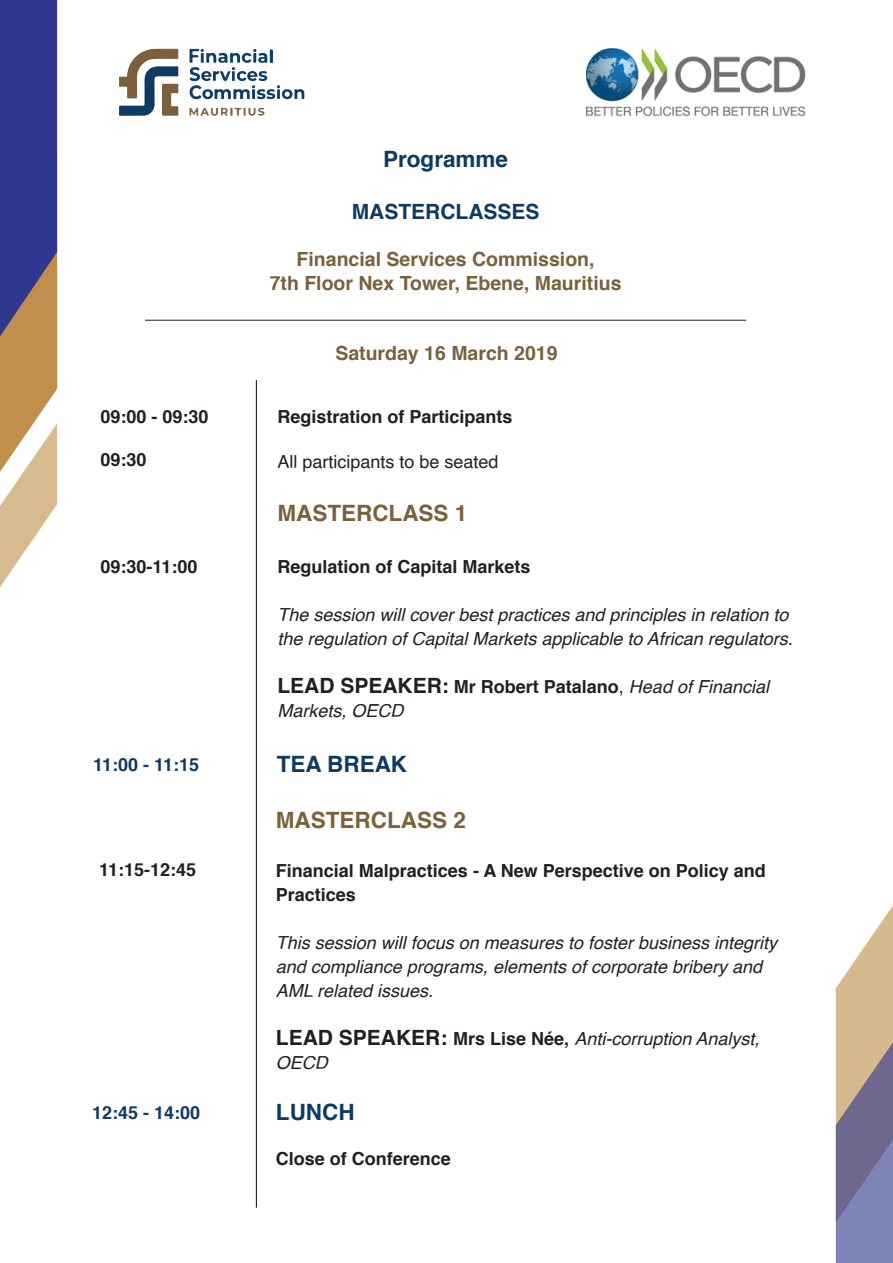
<style>
.page{position:relative;width:893px;height:1263px;background:#fff}
.page>*{position:absolute;margin:0;border:0;box-sizing:border-box;transform-origin:0 0}
.t1{font:700 22.5px "Helvetica";color:#7b613b}
.t2{font:700 22.5px "Helvetica";color:#0f3a62}
.t3{font:700 21px "Helvetica";color:#0f3a62}
.t4{font:700 19.5px/23.4px "Helvetica";color:#7b613b;text-align:center}
.t5{font:italic 18px/24px "Helvetica";color:#231f20}
.t6{font:700 18px/24px "Helvetica";color:#231f20}
.t7{font:18px "Helvetica";color:#231f20}
.t8{font:700 18px "Helvetica";color:#0f3a62}
.s1{font-weight:700;font-style:normal;font-size:21px}
.s2{font-weight:700;font-style:normal}
.s3{font-style:normal}
</style>
<div class="page">
<svg style="left:119px;top:49px;width:59px;height:67px"></svg>
<svg style="left:189px;top:107px;width:76px;height:9px"></svg>
<svg style="left:189px;top:49px;width:115px;height:51px"></svg>
<svg style="left:0;top:0;width:57px;height:587px;background:#82778d"></svg>
<svg style="left:836px;top:905px;width:57px;height:358px;background:#aa9ea5"></svg>
<hr style="left:145px;top:320px;width:601px;height:1px;background:#231f20">
<hr style="left:256px;top:380px;width:1px;height:828px;background:#231f20">
<img style="left:586px;top:48px;width:219px;height:68px">
<p class="t2" style="left:383px;top:141px;width:127px">Programme</p>
<p class="t3" style="left:352px;top:195px;width:189px">MASTERCLASSES</p>
<p class="t4" style="left:270px;top:248px;width:353px">Financial Services Commission,<br>7th Floor Nex Tower, Ebene, Mauritius</p>
<p class="t6" style="left:101px;top:405px;width:110px">09:00 - 09:30</p>
<p class="t6" style="left:101px;top:448px;width:48px">09:30</p>
<p class="t6" style="left:101px;top:555px;width:99px">09:30-11:00</p>
<p class="t4" style="left:335px;top:342px;width:224px">Saturday 16 March 2019</p>
<p class="t6" style="left:277px;top:405px;width:237px">Registration of Participants</p>
<p class="t7" style="left:277px;top:448px;width:223px">All participants to be seated</p>
<p class="t1" style="left:277px;top:495px;width:192px">MASTERCLASS 1</p>
<p class="t6" style="left:277px;top:555px;width:255px">Regulation of Capital Markets</p>
<p class="t5" style="left:277px;top:603px;width:517px">The session will cover best practices and principles in relation to the regulation of Capital Markets applicable to African regulators.</p>
<p class="t5" style="left:277px;top:675px;width:493px"><span class="s1">LEAD SPEAKER:</span> <span class="s2">Mr Robert Patalano</span><span class="s3">,</span> Head of Financial<br>Markets, OECD</p>
<p class="t8" style="left:93px;top:750px;width:108px">11:00 - 11:15</p>
<p class="t2" style="left:277px;top:746px;width:132px">TEA BREAK</p>
<p class="t6" style="left:99px;top:858px;width:99px">11:15-12:45</p>
<p class="t1" style="left:276px;top:802px;width:192px">MASTERCLASS 2</p>
<p class="t6" style="left:276px;top:859px;width:491px">Financial Malpractices - A New Perspective on Policy and<br>Practices</p>
<p class="t5" style="left:276px;top:931px;width:503px">This session will focus on measures to foster business integrity and compliance programs, elements of corporate bribery and<br>AML related issues.</p>
<p class="t5" style="left:276px;top:1027px;width:485px"><span class="s1">LEAD SPEAKER:</span> <span class="s2">Mrs Lise Née,</span> Anti-corruption Analyst,<br>OECD</p>
<p class="t8" style="left:92px;top:1098px;width:110px">12:45 - 14:00</p>
<p class="t2" style="left:276px;top:1093px;width:80px">LUNCH</p>
<p class="t6" style="left:276px;top:1147px;width:177px">Close of Conference</p>
</div>
